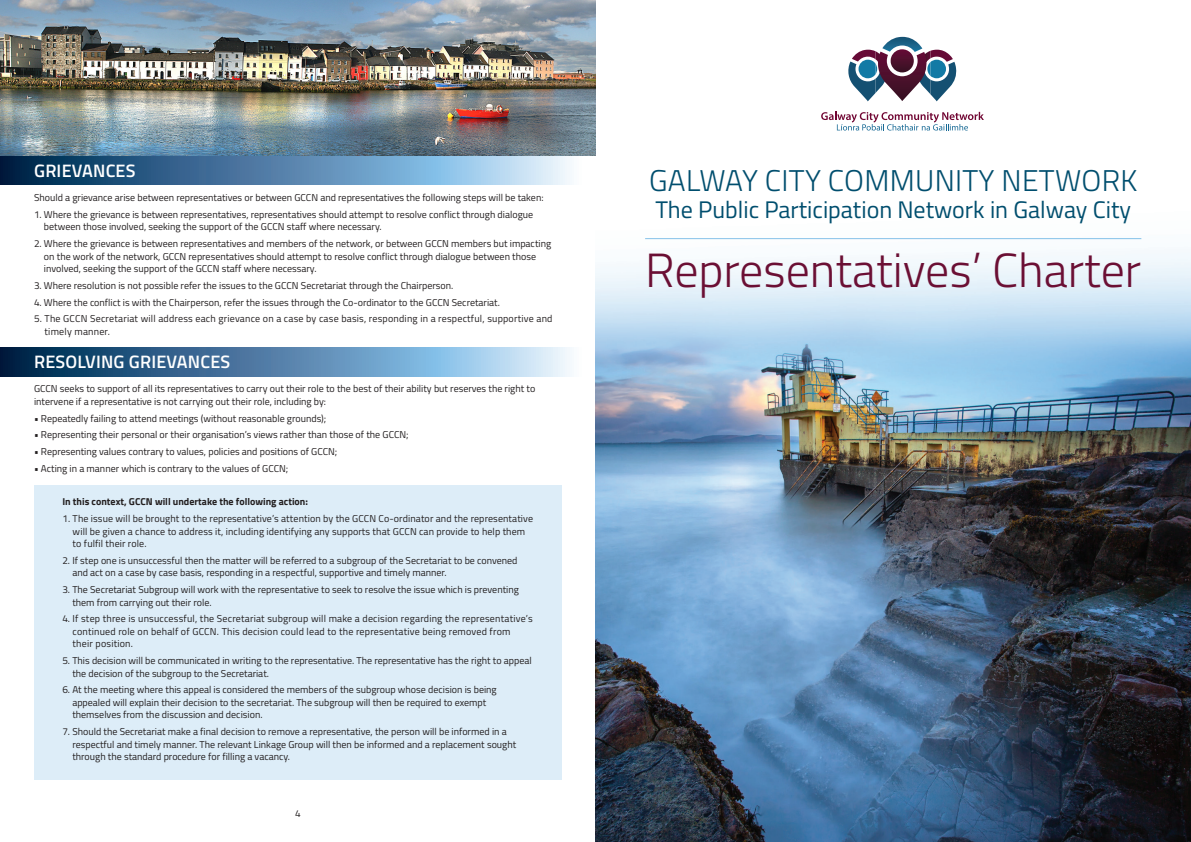
<style>
.page{position:relative;width:1191px;height:842px;background:#fff}
.page>*{position:absolute;margin:0;border:0;box-sizing:border-box;transform-origin:0 0}
.t1{font:300 48px "Titillium Web";color:#6b0f34}
.t2{font:300 30px "Titillium Web";letter-spacing:.01em;color:#004e6e}
.t3{font:24px "Titillium Web";color:#004e6e}
.t4{font:600 18px "Titillium Web";letter-spacing:.01em;color:#fff}
.t5{font:10px/12.5px "Titillium Web";color:#231f20}
.t6{font:10px/12.5px "Titillium Web";letter-spacing:.02em;color:#231f20}
.t7{font:700 10px "Titillium Web";color:#231f20}
</style>
<div class="page">
<img style="left:595px;top:0;width:596px;height:842px">
<hr style="left:645px;top:238px;width:496px;height:1px;background:#85c1e9">
<svg style="left:848px;top:37px;width:108px;height:64px"></svg>
<svg style="left:821px;top:112px;width:163px;height:19px"></svg>
<svg style="left:0;top:348px;width:572px;height:28px;background:#5c87ab"></svg>
<div style="left:34px;top:485px;width:527px;height:295px;background:#ddedf8"></div>
<svg style="left:0;top:156px;width:572px;height:28px;background:#5c87ab"></svg>
<img style="left:0;top:0;width:595px;height:156px">
<h3 class="t4" style="left:34px;top:157px;width:103px">GRIEVANCES</h3>
<p class="t5" style="left:34px;top:191px;width:511px">Should a grievance arise between representatives or between GCCN and representatives the following steps will be taken:</p>
<p class="t5" style="left:44px;top:208px;width:491px;text-indent:-10px">1. Where the grievance is between representatives, representatives should attempt to resolve conflict through dialogue between those involved, seeking the support of the GCCN staff where necessary.</p>
<p class="t5" style="left:44px;top:237px;width:509px;text-indent:-10px">2. Where the grievance is between representatives and members of the network, or between GCCN members but impacting on the work of the network, GCCN representatives should attempt to resolve conflict through dialogue between those involved, seeking the support of the GCCN staff where necessary.</p>
<p class="t5" style="left:34px;top:279px;width:421px">3. Where resolution is not possible refer the issues to the GCCN Secretariat through the Chairperson.</p>
<p class="t5" style="left:34px;top:295px;width:467px">4. Where the conflict is with the Chairperson, refer the issues through the Co-ordinator to the GCCN Secretariat.</p>
<p class="t6" style="left:45px;top:312px;width:509px;text-indent:-11px">5. The GCCN Secretariat will address each grievance on a case by case basis, responding in a respectful, supportive and timely manner.</p>
<h3 class="t4" style="left:34px;top:349px;width:198px">RESOLVING GRIEVANCES</h3>
<p class="t5" style="left:34px;top:382px;width:503px">GCCN seeks to support of all its representatives to carry out their role to the best of their ability but reserves the right to intervene if a representative is not carrying out their role, including by:</p>
<p class="t5" style="left:34px;top:411px;width:294px">• Repeatedly failing to attend meetings (without reasonable grounds);</p>
<p class="t5" style="left:34px;top:428px;width:376px">• Representing their personal or their organisation’s views rather than those of the GCCN;</p>
<p class="t5" style="left:34px;top:445px;width:305px">• Representing values contrary to values, policies and positions of GCCN;</p>
<p class="t5" style="left:34px;top:462px;width:256px">• Acting in a manner which is contrary to the values of GCCN;</p>
<p class="t7" style="left:62px;top:494px;width:247px">In this context, GCCN will undertake the following action:</p>
<p class="t5" style="left:73px;top:512px;width:462px;text-indent:-10px">1. The issue will be brought to the representative’s attention by the GCCN Co-ordinator and the representative will be given a chance to address it, including identifying any supports that GCCN can provide to help them to fulfil their role.</p>
<p class="t5" style="left:72px;top:554px;width:447px;text-indent:-10px">2. If step one is unsuccessful then the matter will be referred to a subgroup of the Secretariat to be convened and act on a case by case basis, responding in a respectful, supportive and timely manner.</p>
<p class="t5" style="left:72px;top:583px;width:448px;text-indent:-10px">3. The Secretariat Subgroup will work with the representative to seek to resolve the issue which is preventing them from carrying out their role.</p>
<p class="t6" style="left:73px;top:612px;width:461px;text-indent:-10px">4. If step three is unsuccessful, the Secretariat subgroup will make a decision regarding the representative’s continued role on behalf of GCCN. This decision could lead to the representative being removed from their position.</p>
<p class="t5" style="left:72px;top:654px;width:461px;text-indent:-10px">5. This decision will be communicated in writing to the representative. The representative has the right to appeal the decision of the subgroup to the Secretariat.</p>
<p class="t5" style="left:72px;top:683px;width:426px;text-indent:-10px">6. At the meeting where this appeal is considered the members of the subgroup whose decision is being appealed will explain their decision to the secretariat. The subgroup will then be required to exempt themselves from the discussion and decision.</p>
<p class="t5" style="left:72px;top:725px;width:445px;text-indent:-10px">7. Should the Secretariat make a final decision to remove a representative, the person will be informed in a respectful and timely manner. The relevant Linkage Group will then be informed and a replacement sought through the standard procedure for filling a vacancy.</p>
<p class="t5" style="left:295px;top:807px;width:7px">4</p>
<h2 class="t2" style="left:649px;top:159px;width:490px">Galway City Community N etwork</h2>
<h3 class="t3" style="left:655px;top:192px;width:477px">The Public Participation Network in Galway City</h3>
<h1 class="t1" style="left:645px;top:235px;width:497px">Representatives’ Charter</h1>
</div>
